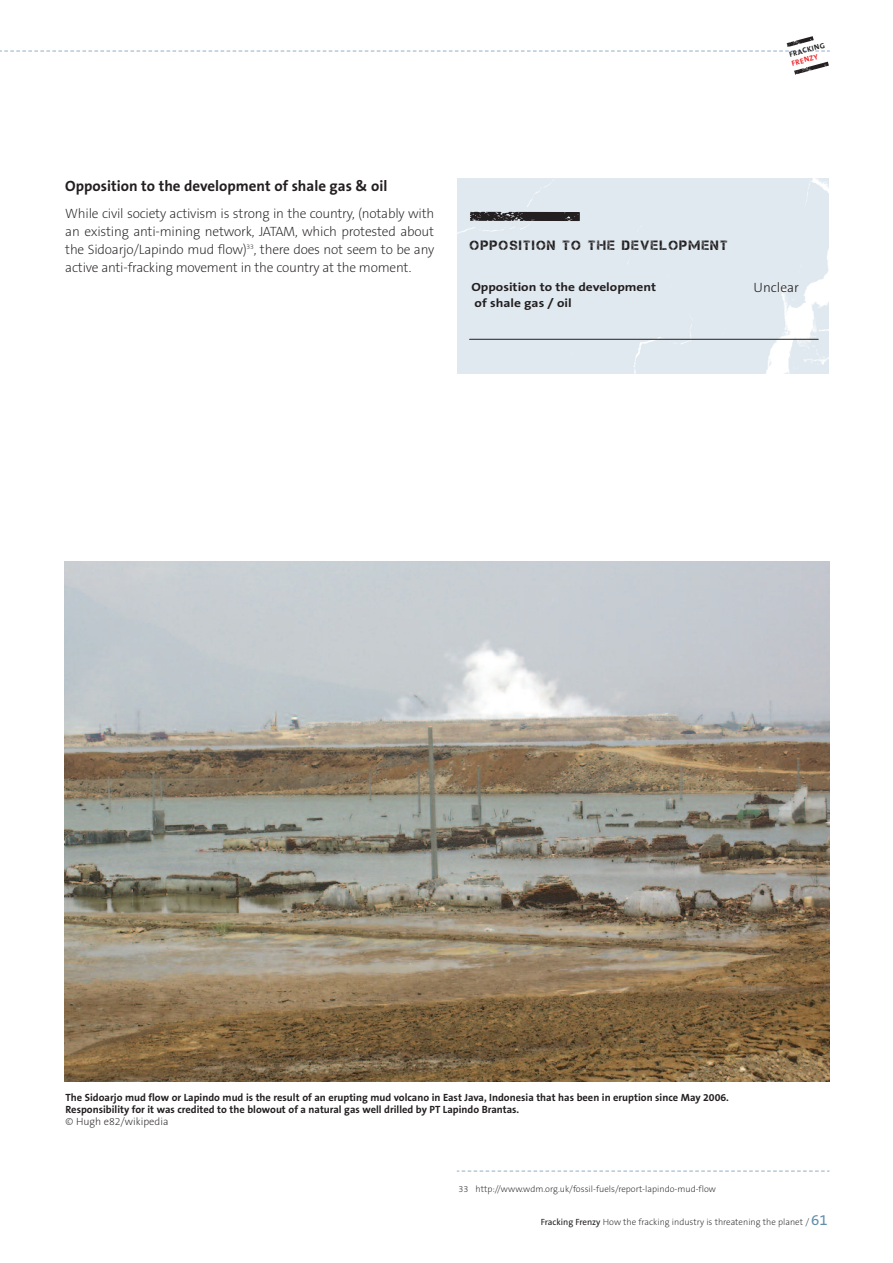
<style>
.page{position:relative;width:893px;height:1263px;background:#fff}
.page>*{position:absolute;margin:0;border:0;box-sizing:border-box;transform-origin:0 0}
.t1{font:700 15px "The Sans B7";color:#231f20}
.t2{font:200 13.5px/18px "The Sans B2";letter-spacing:-.015em;color:#231f20;text-align:justify}
.t3{font:13.5px "Captureit";letter-spacing:.105em;color:#231f20}
.t4{font:300 13.5px "The Sans B3";color:#231f20}
.t5{font:700 11.85px/15.8px "The Sans B7";color:#231f20;scale:1.14 1}
.t6{font:700 10.5px/12px "The Sans B7";color:#231f20}
.t7{font:200 10.5px "The Sans B2";color:#231f20}
.t8{font:200 9px "The Sans B2";color:#231f20}
.t9{font:700 7.5px "The Sans B7";color:#231f20}
.t10{font:700 7.5px "The Sans B7";color:#ee2327}
.s1{font-family:"The Sans B5 Plain";font-weight:400}
.s2{font-family:"The Sans B5 Plain";font-weight:400;font-size:15px;color:#628fab}
</style>
<div class="page">
<svg style="left:0;top:36px;width:829px;height:16px"></svg>
<svg style="left:794px;top:62px;width:35px;height:13px"></svg>
<svg style="left:457px;top:1171px;width:372px;height:1px"></svg>
<div style="left:457px;top:179px;width:372px;height:194px;background:#e0e9f0"></div>
<svg style="left:470px;top:212px;width:110px;height:9px"></svg>
<hr style="left:470px;top:339px;width:348px;height:1px;background:#231f20">
<img style="left:64px;top:561px;width:765px;height:520px">
<p class="t9" style="left:788px;top:51px;width:38px;rotate:-15deg">FRACKING</p>
<p class="t10" style="left:791px;top:59px;width:28px;rotate:-15deg">FRENZY</p>
<p class="t1" style="left:65px;top:178px;width:324px">Opposition to the development of shale gas &amp; oil</p>
<p class="t2" style="left:65px;top:205px;width:371px">While civil society activism is strong in the country, (notably with an existing anti-mining network, JATAM, which protested about the Sidoarjo/Lapindo mud flow)<sup>33</sup>, there does not seem to be any active anti-fracking movement in the country at the moment.</p>
<p class="t3" style="left:470px;top:237px;width:259px">OPPOSITION TO THE DEVELOPMENT</p>
<p class="t5" style="left:471px;top:279px;width:164px">Opposition to the development of shale gas / oil</p>
<p class="t4" style="left:754px;top:281px;width:47px">Unclear</p>
<p class="t6" style="left:66px;top:1092px;width:665px">The Sidoarjo mud flow or Lapindo mud is the result of an erupting mud volcano in East Java, Indonesia that has been in eruption since May 2006.<br>Responsibility for it was credited to the blowout of a natural gas well drilled by PT Lapindo Brantas.</p>
<p class="t7" style="left:66px;top:1116px;width:104px">© Hugh e82/wikipedia</p>
<p class="t8" style="left:459px;top:1184px;width:259px">33 http://www.wdm.org.uk/fossil-fuels/report-lapindo-mud-flow</p>
<p class="t8" style="left:541px;top:1217px;width:288px"><span class="s1">Fracking Frenzy</span> How the fracking industry is threatening the planet / <span class="s2">61</span></p>
</div>
